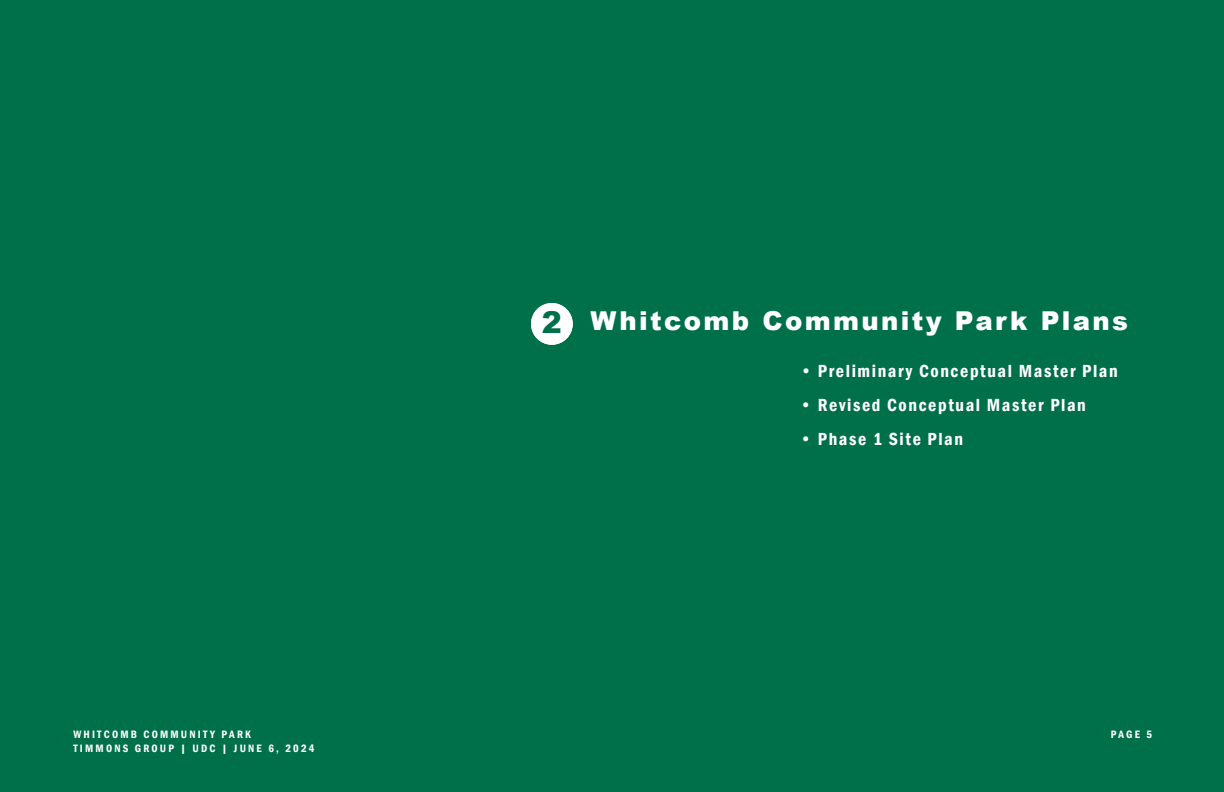
<style>
.page{position:relative;width:1224px;height:792px;background:#00704a}
.page>*{position:absolute;margin:0;border:0;box-sizing:border-box;transform-origin:0 0}
.t1{font:900 26px "Arial";letter-spacing:.09em;color:#fff}
.t2{font:600 condensed 18px "Franklin Gothic";letter-spacing:.09em;color:#fff}
.t3{font:600 condensed 11px "Franklin Gothic";letter-spacing:.2em;color:#fff}
.s1{font-size:30px;color:#00704a}
.s2{font-family:"Gill Sans";font-weight:700;font-size:30px;color:#00704a}
</style>
<div class="page">
<div style="left:531px;top:303px;width:42px;height:42px;background:#fff;border-radius:50%"></div>
<h1 class="t1" style="left:542px;top:302px;width:588px"><span class="s1">2</span><span class="s2">#</span> Whitcomb Community Park Plans</h1>
<p class="t2" style="left:800px;top:359px;width:319px">• Preliminary Conceptual Master Plan</p>
<p class="t2" style="left:800px;top:393px;width:287px">• Revised Conceptual Master Plan</p>
<p class="t2" style="left:800px;top:427px;width:165px">• Phase 1 Site Plan</p>
<p class="t3" style="left:73px;top:727px;width:179px">WHITCOMB COMMUNITY PARK</p>
<p class="t3" style="left:1111px;top:727px;width:43px">PAGE 5</p>
<p class="t3" style="left:73px;top:741px;width:242px">TIMMONS GROUP | UDC | JUNE 6, 2024</p>
</div>
